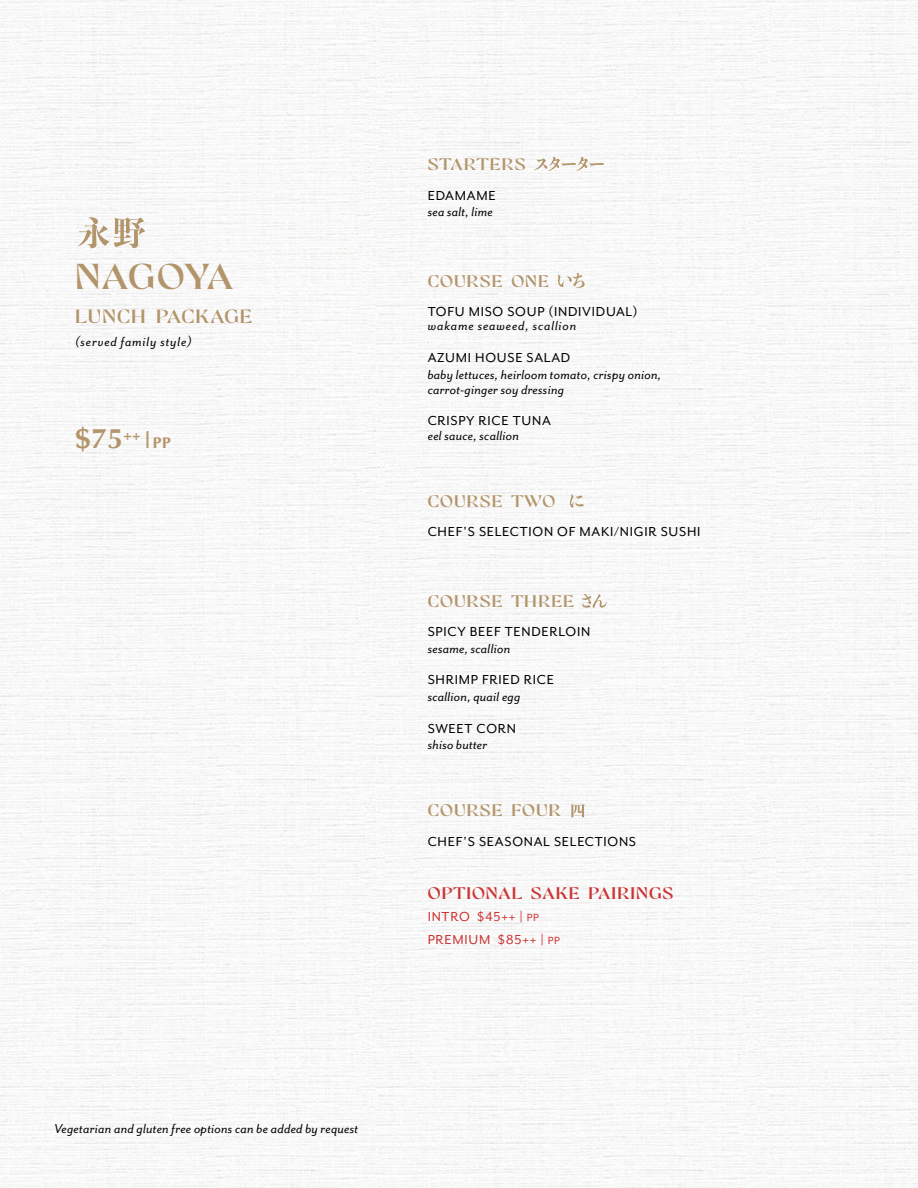
<style>
.page{position:relative;width:918px;height:1188px;background:#fff}
.page>*{position:absolute;margin:0;border:0;box-sizing:border-box;transform-origin:0 0}
.t1{font:36px "Mofista";color:#b3956b;scale:1.25 1}
.t2{font:700 28.5px "Optima";color:#b3956b}
.t3{font:19.2px "Mofista";letter-spacing:.05em;color:#b3956b;scale:1.25 1}
.t4{font:16.8px "Mofista";letter-spacing:.05em;color:#b3956b;scale:1.25 1}
.t5{font:16.8px "Mofista";letter-spacing:.05em;color:#c33;scale:1.25 1}
.t6{font:italic 15px/15px "Mr Eaves San OT";letter-spacing:.01em;color:#000}
.t7{font:15px "Mr Eaves San OT";letter-spacing:.05em;color:#000}
.t8{font:italic 15px "Mr Eaves San OT";letter-spacing:.05em;color:#000}
.t9{font:15px/22.5px "Mr Eaves San OT";letter-spacing:.05em;color:#c33}
.s1{font-size:22.5px}
.s2{font-size:15.75px}
.s3{font-size:12px}
</style>
<div class="page">
<svg style="left:534px;top:157px;width:70px;height:14px"></svg>
<svg style="left:558px;top:273px;width:27px;height:15px"></svg>
<svg style="left:570px;top:494px;width:14px;height:14px"></svg>
<svg style="left:582px;top:594px;width:25px;height:14px"></svg>
<svg style="left:571px;top:804px;width:14px;height:14px"></svg>
<svg style="left:78px;top:217px;width:67px;height:31px"></svg>
<h1 class="t1" style="left:75px;top:254px;width:128px">NAGOYA</h1>
<p class="t3" style="left:75px;top:304px;width:143px">LUNCH PACKAGE</p>
<p class="t8" style="left:75px;top:333px;width:118px">(served family style)</p>
<h2 class="t2" style="left:75px;top:423px;width:97px">$75<sup>++</sup><span class="s1">|</span><span class="s2">pp</span></h2>
<p class="t4" style="left:428px;top:154px;width:80px">STARTERS</p>
<p class="t7" style="left:428px;top:187px;width:69px">EDAMAME</p>
<p class="t6" style="left:428px;top:204px;width:67px">sea salt, lime</p>
<p class="t4" style="left:428px;top:270px;width:98px">COURSE ONE</p>
<p class="t7" style="left:428px;top:303px;width:212px">TOFU MISO SOUP (INDIVIDUAL)</p>
<p class="t8" style="left:428px;top:318px;width:150px">wakame seaweed, scallion</p>
<p class="t7" style="left:428px;top:349px;width:144px">AZUMI HOUSE SALAD</p>
<p class="t6" style="left:428px;top:367px;width:235px">baby lettuces, heirloom tomato, crispy onion, carrot-ginger soy dressing</p>
<p class="t7" style="left:428px;top:413px;width:125px">CRISPY RICE TUNA</p>
<p class="t6" style="left:428px;top:428px;width:93px">eel sauce, scallion</p>
<p class="t4" style="left:428px;top:490px;width:103px">COURSE TWO</p>
<p class="t7" style="left:428px;top:524px;width:274px">CHEF'S SELECTION OF MAKI/NIGIR SUSHI</p>
<p class="t4" style="left:428px;top:590px;width:118px">COURSE THREE</p>
<p class="t7" style="left:428px;top:623px;width:164px">SPICY BEEF TENDERLOIN</p>
<p class="t6" style="left:428px;top:641px;width:84px">sesame, scallion</p>
<p class="t7" style="left:428px;top:672px;width:128px">SHRIMP FRIED RICE</p>
<p class="t6" style="left:428px;top:689px;width:94px">scallion, quail egg</p>
<p class="t7" style="left:428px;top:720px;width:90px">SWEET CORN</p>
<p class="t6" style="left:428px;top:738px;width:61px">shiso butter</p>
<p class="t4" style="left:428px;top:800px;width:108px">COURSE FOUR</p>
<p class="t7" style="left:428px;top:833px;width:210px">CHEF'S SEASONAL SELECTIONS</p>
<p class="t5" style="left:428px;top:882px;width:198px">OPTIONAL SAKE PAIRINGS</p>
<p class="t9" style="left:428px;top:905px;width:134px">INTRO $45++ | <span class="s3">PP<br></span>PREMIUM $85++ | <span class="s3">PP</span></p>
<p class="t6" style="left:54px;top:1121px;width:306px">Vegetarian and gluten free options can be added by request</p>
</div>
